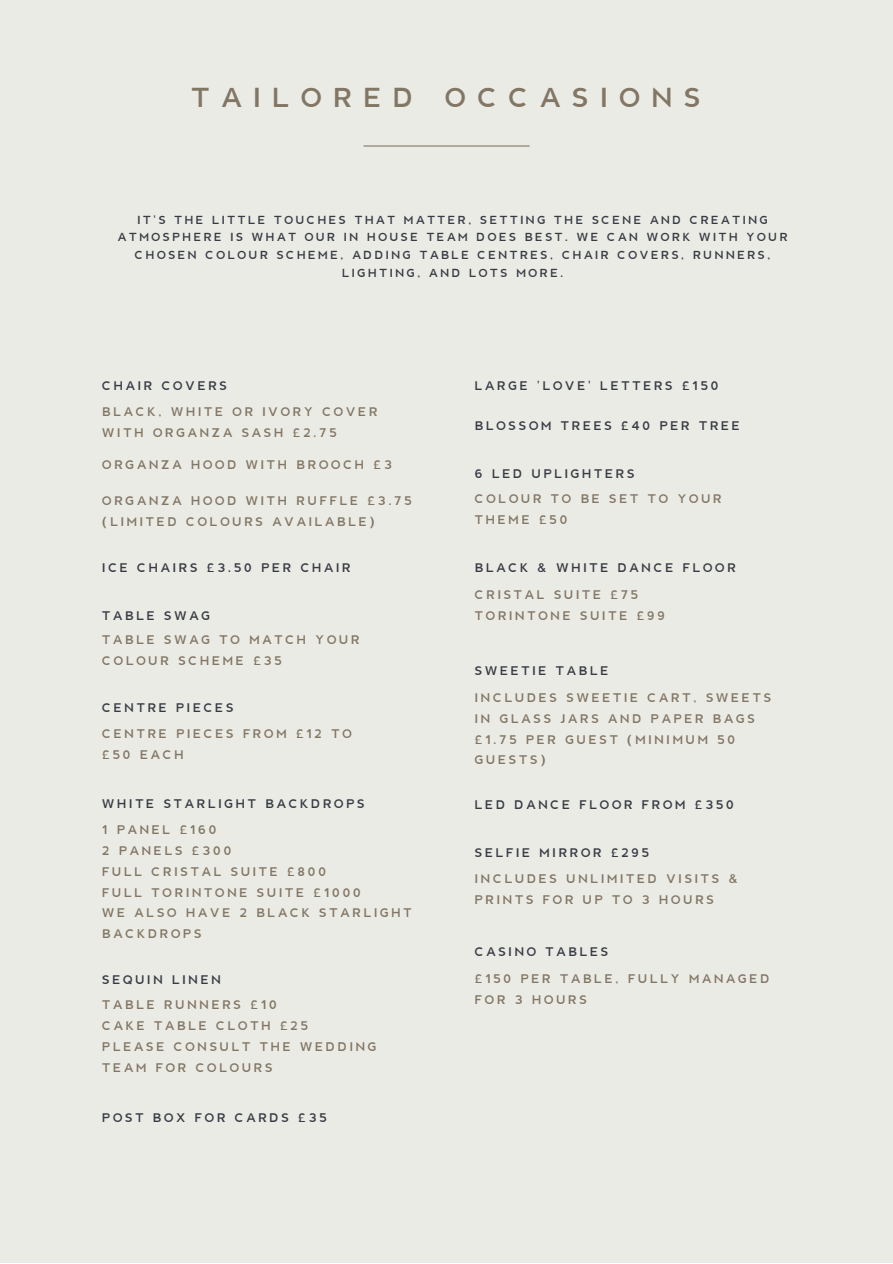
<style>
.page{position:relative;width:893px;height:1264px;background:#fff}
.page>*{position:absolute;margin:0;border:0;box-sizing:border-box;transform-origin:0 0}
.t1{font:26.25px "Berlin";letter-spacing:.43em;color:#827665}
.t2{font:12px/20.9px "Berlin";letter-spacing:.215em;color:#827665}
.t3{font:12px "Berlin";letter-spacing:.215em;color:#373b44}
.t4{font:11.1px/17.7px "Berlin";letter-spacing:.215em;color:#373b44;text-align:center}
</style>
<div class="page">
<div style="left:0;top:0;width:892px;height:1262px;background:#ebebe5"></div>
<hr style="left:364px;top:145px;width:165px;height:2px;background:#827665">
<p class="t1" style="left:191px;top:81px;width:511px">TAILORED OCCASIONS</p>
<p class="t4" style="left:118px;top:211px;width:671px">IT'S THE LITTLE TOUCHES THAT MATTER, SETTING THE SCENE AND CREATING ATMOSPHERE IS WHAT OUR IN HOUSE TEAM DOES BEST. WE CAN WORK WITH YOUR CHOSEN COLOUR SCHEME, ADDING TABLE CENTRES, CHAIR COVERS, RUNNERS, LIGHTING, AND LOTS MORE.</p>
<p class="t3" style="left:102px;top:378px;width:126px">CHAIR COVERS</p>
<p class="t2" style="left:102px;top:401px;width:277px">BLACK, WHITE OR IVORY COVER</p>
<p class="t2" style="left:102px;top:422px;width:236px">WITH ORGANZA SASH £2.75</p>
<p class="t2" style="left:102px;top:453px;width:291px">ORGANZA HOOD WITH BROOCH £3</p>
<p class="t2" style="left:102px;top:489px;width:311px">ORGANZA HOOD WITH RUFFLE £3.75</p>
<p class="t2" style="left:102px;top:510px;width:274px">(LIMITED COLOURS AVAILABLE)</p>
<p class="t3" style="left:102px;top:560px;width:250px">ICE CHAIRS £3.50 PER CHAIR</p>
<p class="t3" style="left:102px;top:608px;width:109px">TABLE SWAG</p>
<p class="t2" style="left:102px;top:629px;width:259px">TABLE SWAG TO MATCH YOUR<br>COLOUR SCHEME £35</p>
<p class="t3" style="left:102px;top:700px;width:133px">CENTRE PIECES</p>
<p class="t2" style="left:102px;top:723px;width:251px">CENTRE PIECES FROM £12 TO</p>
<p class="t2" style="left:102px;top:744px;width:83px">£50 EACH</p>
<p class="t3" style="left:102px;top:796px;width:264px">WHITE STARLIGHT BACKDROPS</p>
<p class="t2" style="left:102px;top:818px;width:116px">1 PANEL £160</p>
<p class="t2" style="left:102px;top:839px;width:131px">2 PANELS £300</p>
<p class="t2" style="left:102px;top:860px;width:226px">FULL CRISTAL SUITE £800</p>
<p class="t2" style="left:102px;top:881px;width:260px">FULL TORINTONE SUITE £1000</p>
<p class="t2" style="left:102px;top:902px;width:311px">WE ALSO HAVE 2 BLACK STARLIGHT<br>BACKDROPS</p>
<p class="t3" style="left:102px;top:971px;width:120px">SEQUIN LINEN</p>
<p class="t2" style="left:102px;top:993px;width:176px">TABLE RUNNERS £10</p>
<p class="t2" style="left:102px;top:1014px;width:207px">CAKE TABLE CLOTH £25</p>
<p class="t2" style="left:102px;top:1035px;width:276px">PLEASE CONSULT THE WEDDING<br>TEAM FOR COLOURS</p>
<p class="t3" style="left:102px;top:1109px;width:226px">POST BOX FOR CARDS £35</p>
<p class="t3" style="left:475px;top:378px;width:245px">LARGE 'LOVE' LETTERS £150</p>
<p class="t3" style="left:475px;top:417px;width:267px">BLOSSOM TREES £40 PER TREE</p>
<p class="t3" style="left:475px;top:466px;width:161px">6 LED UPLIGHTERS</p>
<p class="t2" style="left:475px;top:488px;width:248px">COLOUR TO BE SET TO YOUR</p>
<p class="t2" style="left:475px;top:508px;width:94px">THEME £50</p>
<p class="t3" style="left:475px;top:560px;width:262px">BLACK &amp; WHITE DANCE FLOOR</p>
<p class="t2" style="left:475px;top:583px;width:165px">CRISTAL SUITE £75</p>
<p class="t2" style="left:475px;top:604px;width:192px">TORINTONE SUITE £99</p>
<p class="t3" style="left:475px;top:662px;width:135px">SWEETIE TABLE</p>
<p class="t2" style="left:475px;top:686px;width:298px">INCLUDES SWEETIE CART, SWEETS<br>IN GLASS JARS AND PAPER BAGS</p>
<p class="t2" style="left:475px;top:728px;width:262px">£1.75 PER GUEST (MINIMUM 50<br>GUESTS)</p>
<p class="t3" style="left:475px;top:797px;width:261px">LED DANCE FLOOR FROM £350</p>
<p class="t3" style="left:475px;top:845px;width:176px">SELFIE MIRROR £295</p>
<p class="t2" style="left:475px;top:868px;width:265px">INCLUDES UNLIMITED VISITS &amp;<br>PRINTS FOR UP TO 3 HOURS</p>
<p class="t3" style="left:475px;top:944px;width:135px">CASINO TABLES</p>
<p class="t2" style="left:475px;top:967px;width:296px">£150 PER TABLE, FULLY MANAGED<br>FOR 3 HOURS</p>
</div>
